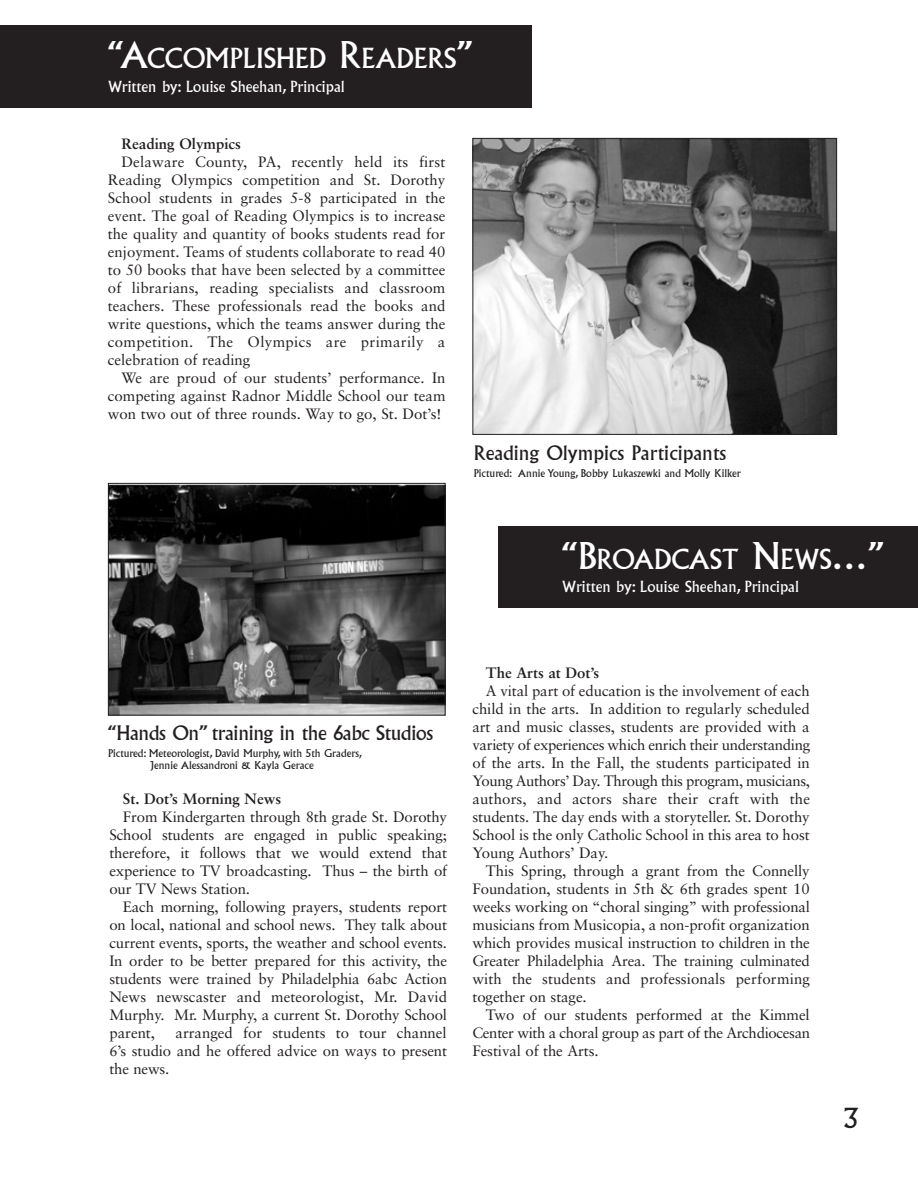
<style>
.page{position:relative;width:918px;height:1188px;background:#fff}
.page>*{position:absolute;margin:0;border:0;box-sizing:border-box;transform-origin:0 0}
.t1{font:27px "Albertus";color:#fff}
.t2{font:27px "Albertus";color:#231f20}
.t3{font:19.5px "Albertus";letter-spacing:-.02em;color:#231f20}
.t4{font:19.5px "Albertus";color:#231f20}
.t5{font:15px/18px "Sabon";letter-spacing:-.005em;color:#231f20;text-align:justify}
.t6{font:15px "Albertus";color:#fff}
.t7{font:700 15px "Sabon";color:#231f20}
.t8{font:10.5px/12.6px "Albertus";color:#231f20;text-align:center}
.s1{font-size:36px}
</style>
<div class="page">
<div style="left:0;top:26px;width:532px;height:82px;background:#231f20"></div>
<img style="left:474px;top:140px;width:361px;height:293px">
<div style="left:472px;top:138px;width:365px;height:297px;border:1px solid #231f20"></div>
<div style="left:498px;top:526px;width:420px;height:82px;background:#231f20"></div>
<img style="left:110px;top:485px;width:334px;height:228px">
<div style="left:108px;top:483px;width:338px;height:232px;border:1px solid #231f20"></div>
<h1 class="t1" style="left:108px;top:48px;width:366px"><span class="s1">“A</span>CCOMPLISHED <span class="s1">R</span>EADERS<span class="s1">”</span></h1>
<p class="t6" style="left:108px;top:81px;width:238px">Written by: Louise Sheehan, Principal</p>
<p class="t7" style="left:121px;top:138px;width:121px">Reading Olympics</p>
<p class="t5" style="left:108px;top:154px;width:339px;text-indent:14px">Delaware County, PA, recently held its first Reading Olympics competition and St. Dorothy School students in grades 5-8 participated in the event. The goal of Reading Olympics is to increase the quality and quantity of books students read for enjoyment. Teams of students collaborate to read 40 to 50 books that have been selected by a committee of librarians, reading specialists and classroom teachers. These professionals read the books and write questions, which the teams answer during the competition. The Olympics are primarily a celebration of reading</p>
<p class="t5" style="left:108px;top:370px;width:339px;text-indent:14px">We are proud of our students’ performance. In competing against Radnor Middle School our team won two out of three rounds. Way to go, St. Dot’s!</p>
<h2 class="t4" style="left:474px;top:446px;width:254px">Reading Olympics Participants</h2>
<p class="t8" style="left:474px;top:467px;width:269px">Pictured: Annie Young, Bobby Lukaszewki and Molly Kilker</p>
<h1 class="t1" style="left:562px;top:549px;width:323px"><span class="s1">“B</span>ROADCAST <span class="s1">N</span>EWS<span class="s1">…”</span></h1>
<p class="t6" style="left:562px;top:580px;width:238px">Written by: Louise Sheehan, Principal</p>
<h2 class="t3" style="left:108px;top:725px;width:327px">“Hands On” training in the 6abc Studios</h2>
<p class="t8" style="left:108px;top:747px;width:255px">Pictured: Meteorologist, David Murphy, with 5th Graders,<br>Jennie Alessandroni &amp; Kayla Gerace</p>
<p class="t7" style="left:123px;top:793px;width:160px">St. Dot’s Morning News</p>
<p class="t5" style="left:109px;top:809px;width:339px;text-indent:14px">From Kindergarten through 8th grade St. Dorothy School students are engaged in public speaking; therefore, it follows that we would extend that experience to TV broadcasting. Thus – the birth of our TV News Station.</p>
<p class="t5" style="left:109px;top:899px;width:339px;text-indent:14px">Each morning, following prayers, students report on local, national and school news. They talk about current events, sports, the weather and school events.<br>In order to be better prepared for this activity, the students were trained by Philadelphia 6abc Action News newscaster and meteorologist, Mr. David Murphy. Mr. Murphy, a current St. Dorothy School parent,</p>
<p class="t5" style="left:109px;top:1025px;width:339px;text-indent:66px">arranged for students to tour channel 6’s studio and he offered advice on ways to present the news.</p>
<p class="t7" style="left:486px;top:667px;width:115px">The Arts at Dot’s</p>
<p class="t5" style="left:472px;top:683px;width:339px;text-indent:14px">A vital part of education is the involvement of each child in the arts. In addition to regularly scheduled art and music classes, students are provided with a variety of experiences which enrich their understanding of the arts. In the Fall, the students participated in Young Authors’ Day. Through this program, musicians, authors, and actors share their craft with the students. The day ends with a storyteller. St. Dorothy School is the only Catholic School in this area to host Young Authors’ Day.</p>
<p class="t5" style="left:472px;top:863px;width:339px;text-indent:14px">This Spring, through a grant from the Connelly Foundation, students in 5th &amp; 6th grades spent 10 weeks working on “choral singing” with professional musicians from Musicopia, a non-profit organization which provides musical instruction to children in the Greater Philadelphia Area. The training culminated with the students and professionals performing together on stage.</p>
<p class="t5" style="left:472px;top:1007px;width:339px;text-indent:14px">Two of our students performed at the Kimmel Center with a choral group as part of the Archdiocesan Festival of the Arts.</p>
<h1 class="t2" style="left:844px;top:1107px;width:16px">3</h1>
</div>
